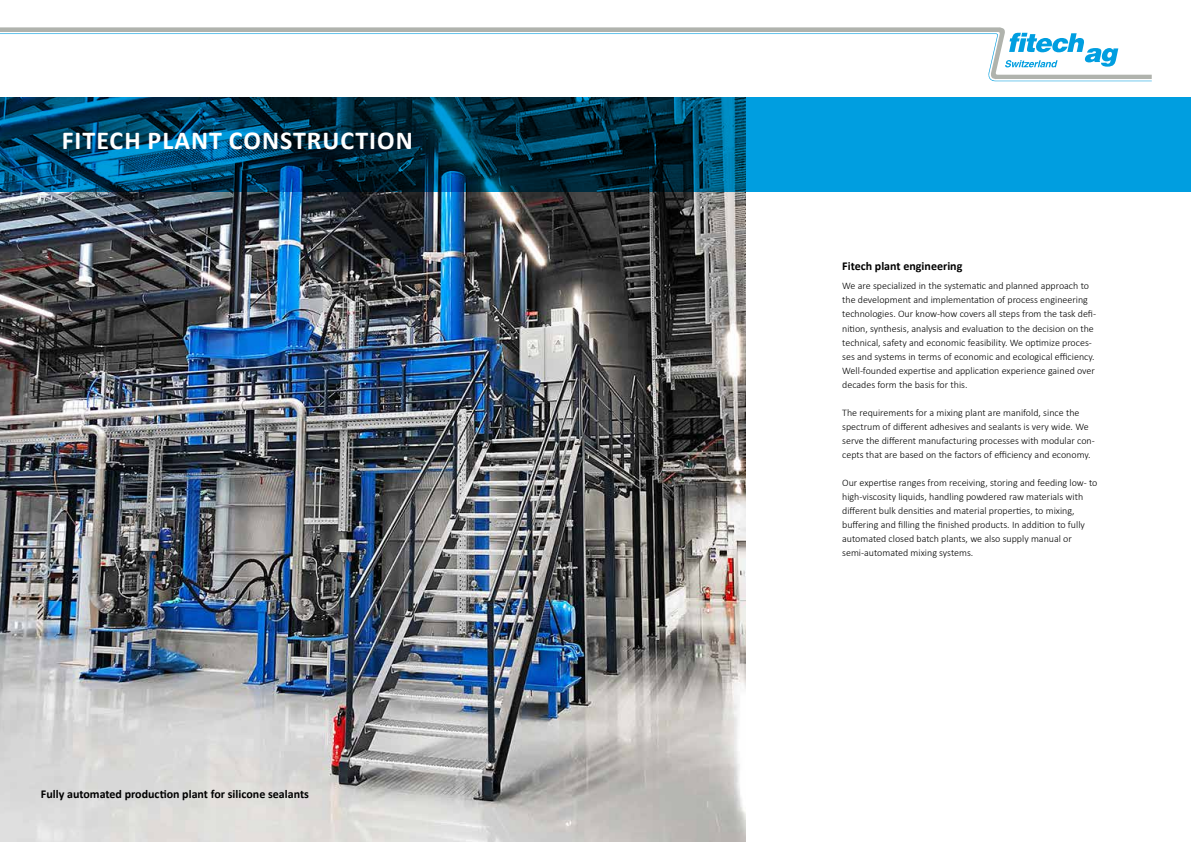
<style>
.page{position:relative;width:1191px;height:842px;background:#fff}
.page>*{position:absolute;margin:0;border:0;box-sizing:border-box;transform-origin:0 0}
.t1{font:700 25.9px "Calibri";letter-spacing:.04em;color:#fff}
.t2{font:700 12px "Calibri";color:#000}
.t3{font:300 10px/14px "Calibri";color:#000}
</style>
<div class="page">
<img style="left:0;top:192px;width:746px;height:650px">
<svg style="left:0;top:98px;width:1191px;height:94px;background:#00608b"></svg>
<svg style="left:0;top:27px;width:1028px;height:6px;fill:#b0b3ad"></svg>
<svg style="left:0;top:33px;width:1151px;height:49px"></svg>
<h1 class="t1" style="left:62px;top:122px;width:353px">FITECH PLANT CONSTRUCTION</h1>
<p class="t2" style="left:41px;top:785px;width:270px">Fully automated production plant for silicone sealants</p>
<p class="t2" style="left:842px;top:257px;width:122px">Fitech plant engineering</p>
<p class="t3" style="left:842px;top:279px;width:255px">We are specialized in the systematic and planned approach to the development and implementation of process engineering technologies. Our know-how covers all steps from the task defi&shy;nition, synthesis, analysis and evaluation to the decision on the technical, safety and economic feasibility. We optimize proces&shy;ses and systems in terms of economic and ecological efficiency.<br>Well-founded expertise and application experience gained over decades form the basis for this.</p>
<p class="t3" style="left:842px;top:405px;width:254px">The requirements for a mixing plant are manifold, since the spectrum of different adhesives and sealants is very wide. We serve the different manufacturing processes with modular con&shy;cepts that are based on the factors of efficiency and economy.</p>
<p class="t3" style="left:842px;top:475px;width:257px">Our expertise ranges from receiving, storing and feeding low- to high-viscosity liquids, handling powdered raw materials with different bulk densities and material properties, to mixing, buffering and filling the finished products. In addition to fully automated closed batch plants, we also supply manual or semi-automated mixing systems.</p>
</div>
